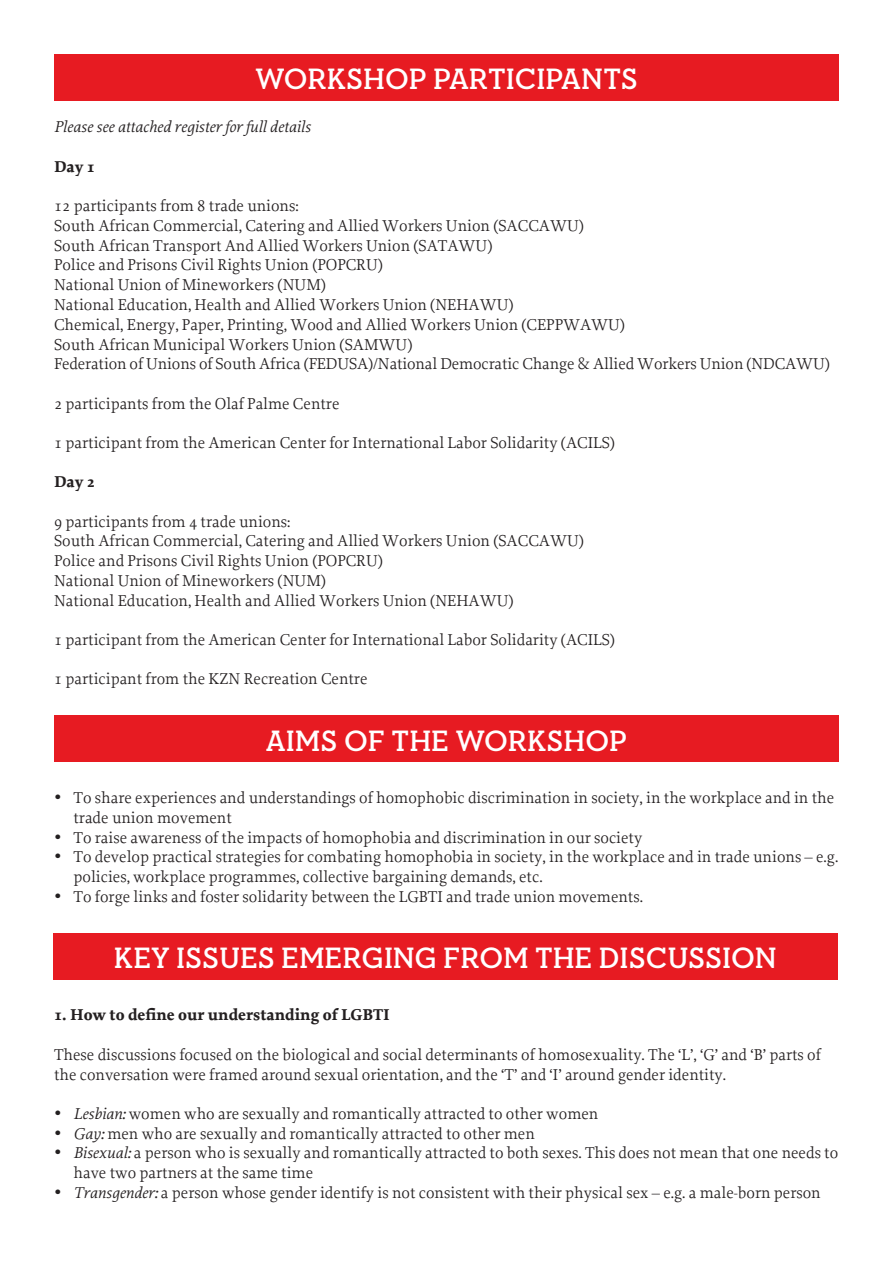
<style>
.page{position:relative;width:893px;height:1263px;background:#fff}
.page>*{position:absolute;margin:0;border:0;box-sizing:border-box;transform-origin:0 0}
.t1{font:700 30px "Neutraface Slab Display";letter-spacing:.035em;color:#fff}
.Body{font:16.5px/19.8px "Proforma";color:#231f20}
.Bullet_list{font:16.5px/19.8px "Proforma";color:#231f20}
.Heading{font:700 16.5px "Proforma";color:#231f20}
.Body-2{font:italic 16.5px "Proforma";color:#231f20}
.s1{font-style:italic}
</style>
<div class="page">
<div style="left:54px;top:54px;width:785px;height:47px;background:#e71b22"></div>
<div style="left:54px;top:715px;width:785px;height:47px;background:#e71b22"></div>
<div style="left:53px;top:933px;width:785px;height:47px;background:#e71b22"></div>
<p class="t1" style="left:256px;top:62px;width:383px">WORKSHOP PARTICIPANTS</p>
<p class="Body-2" style="left:54px;top:117px;width:258px">Please see attached register for full details</p>
<p class="Heading" style="left:54px;top:156px;width:43px">Day 1</p>
<p class="Body" style="left:54px;top:195px;width:777px">12 participants from 8 trade unions:<br>South African Commercial, Catering and Allied Workers Union (SACCAWU)<br>South African Transport And Allied Workers Union (SATAWU)<br>Police and Prisons Civil Rights Union (POPCRU)<br>National Union of Mineworkers (NUM)<br>National Education, Health and Allied Workers Union (NEHAWU)<br>Chemical, Energy, Paper, Printing, Wood and Allied Workers Union (CEPPWAWU)<br>South African Municipal Workers Union (SAMWU)<br>Federation of Unions of South Africa (FEDUSA)/National Democratic Change &amp; Allied Workers Union (NDCAWU)</p>
<p class="Body" style="left:54px;top:393px;width:287px">2 participants from the Olaf Palme Centre</p>
<p class="Body" style="left:54px;top:432px;width:562px">1 participant from the American Center for International Labor Solidarity (ACILS)</p>
<p class="Heading" style="left:54px;top:471px;width:43px">Day 2</p>
<p class="Body" style="left:54px;top:511px;width:531px">9 participants from 4 trade unions:<br>South African Commercial, Catering and Allied Workers Union (SACCAWU)<br>Police and Prisons Civil Rights Union (POPCRU)<br>National Union of Mineworkers (NUM)<br>National Education, Health and Allied Workers Union (NEHAWU)</p>
<p class="Body" style="left:54px;top:630px;width:562px">1 participant from the American Center for International Labor Solidarity (ACILS)</p>
<p class="Body" style="left:54px;top:669px;width:315px">1 participant from the KZN Recreation Centre</p>
<p class="t1" style="left:266px;top:724px;width:362px">AIMS OF THE WORKSHOP</p>
<p class="Bullet_list" style="left:74px;top:787px;width:762px;text-indent:-20px">• To share experiences and understandings of homophobic discrimination in society, in the workplace and in the trade union movement</p>
<p class="Bullet_list" style="left:54px;top:827px;width:590px">• To raise awareness of the impacts of homophobia and discrimination in our society</p>
<p class="Bullet_list" style="left:74px;top:847px;width:766px;text-indent:-20px">• To develop practical strategies for combating homophobia in society, in the workplace and in trade unions – e.g. policies, workplace programmes, collective bargaining demands, etc.</p>
<p class="Bullet_list" style="left:54px;top:886px;width:591px">• To forge links and foster solidarity between the LGBTI and trade union movements.</p>
<p class="t1" style="left:115px;top:941px;width:663px">KEY ISSUES EMERGING FROM THE DISCUSSION</p>
<p class="Heading" style="left:54px;top:1004px;width:337px">1. How to define our understanding of LGBTI</p>
<p class="Body" style="left:54px;top:1044px;width:768px">These discussions focused on the biological and social determinants of homosexuality. The ‘L’, ‘G’ and ‘B’ parts of the conversation were framed around sexual orientation, and the ‘T’ and ‘I’ around gender identity.</p>
<p class="Bullet_list" style="left:54px;top:1103px;width:546px">• <span class="s1">Lesbian:</span> women who are sexually and romantically attracted to other women</p>
<p class="Bullet_list" style="left:54px;top:1123px;width:482px">• <span class="s1">Gay:</span> men who are sexually and romantically attracted to other men</p>
<p class="Bullet_list" style="left:74px;top:1143px;width:766px;text-indent:-20px">• <span class="s1">Bisexual:</span> a person who is sexually and romantically attracted to both sexes. This does not mean that one needs to have two partners at the same time</p>
<p class="Bullet_list" style="left:54px;top:1182px;width:768px">• <span class="s1">Transgender:</span> a person whose gender identify is not consistent with their physical sex – e.g. a male-born person</p>
</div>
